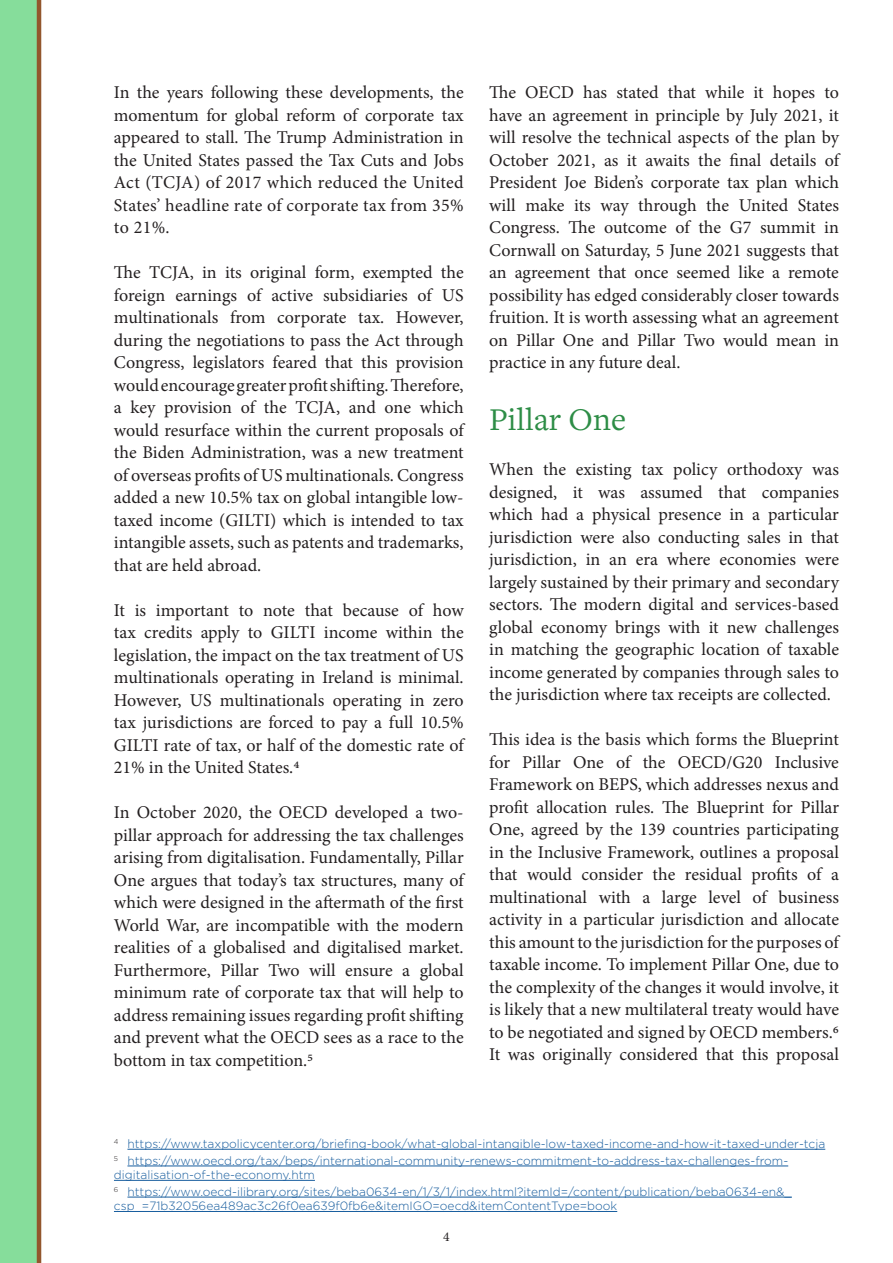
<style>
.page{position:relative;width:893px;height:1263px;background:#fff}
.page>*{position:absolute;margin:0;border:0;box-sizing:border-box;transform-origin:0 0}
.t1{font:33px "Freight Text Pro";color:#2d8d46}
.t2{font:18px/22.5px "Minion Pro";color:#231f20;text-align:justify}
.t3{font:13.5px "Minion Pro";color:#231f20}
.t4{font:300 12px/14.4px "Gotham";color:#175d9e}
</style>
<div class="page">
<hr style="left:127px;top:1149px;width:698px;height:1px;background:#175d9e">
<hr style="left:127px;top:1166px;width:661px;height:1px;background:#175d9e">
<hr style="left:114px;top:1180px;width:201px;height:1px;background:#175d9e">
<hr style="left:127px;top:1197px;width:665px;height:1px;background:#175d9e">
<hr style="left:114px;top:1211px;width:503px;height:1px;background:#175d9e">
<svg style="left:0;top:0;width:41px;height:1263px;background:#87cf8f"></svg>
<p class="t2" style="left:114px;top:81px;width:351px">In the years following these developments, the momentum for global reform of corporate tax appeared to stall. The Trump Administration in the United States passed the Tax Cuts and Jobs Act (TCJA) of 2017 which reduced the United States’ headline rate of corporate tax from 35% to 21%.</p>
<p class="t2" style="left:114px;top:261px;width:351px">The TCJA, in its original form, exempted the foreign earnings of active subsidiaries of US multinationals from corporate tax. However, during the negotiations to pass the Act through Congress, legislators feared that this provision would encourage greater profit shifting. Therefore, a key provision of the TCJA, and one which would resurface within the current proposals of the Biden Administration, was a new treatment of overseas profits of US multinationals. Congress added a new 10.5% tax on global intangible low&shy;taxed income (GILTI) which is intended to tax intangible assets, such as patents and trademarks, that are held abroad.</p>
<p class="t2" style="left:114px;top:599px;width:351px">It is important to note that because of how tax credits apply to GILTI income within the legislation, the impact on the tax treatment of US multinationals operating in Ireland is minimal.<br>However, US multinationals operating in zero tax jurisdictions are forced to pay a full 10.5% GILTI rate of tax, or half of the domestic rate of 21% in the United States.4</p>
<p class="t2" style="left:114px;top:801px;width:351px">In October 2020, the OECD developed a two&shy;pillar approach for addressing the tax challenges arising from digitalisation. Fundamentally, Pillar One argues that today’s tax structures, many of which were designed in the aftermath of the first World War, are incompatible with the modern realities of a globalised and digitalised market.<br>Furthermore, Pillar Two will ensure a global minimum rate of corporate tax that will help to address remaining issues regarding profit shifting and prevent what the OECD sees as a race to the bottom in tax competition.5</p>
<p class="t2" style="left:489px;top:81px;width:351px">The OECD has stated that while it hopes to have an agreement in principle by July 2021, it will resolve the technical aspects of the plan by October 2021, as it awaits the final details of President Joe Biden’s corporate tax plan which will make its way through the United States Congress. The outcome of the G7 summit in Cornwall on Saturday, 5 June 2021 suggests that an agreement that once seemed like a remote possibility has edged considerably closer towards fruition. It is worth assessing what an agreement on Pillar One and Pillar Two would mean in practice in any future deal.</p>
<p class="t1" style="left:489px;top:398px;width:138px">Pillar One</p>
<p class="t2" style="left:489px;top:458px;width:351px">When the existing tax policy orthodoxy was designed, it was assumed that companies which had a physical presence in a particular jurisdiction were also conducting sales in that jurisdiction, in an era where economies were largely sustained by their primary and secondary sectors. The modern digital and services-based global economy brings with it new challenges in matching the geographic location of taxable income generated by companies through sales to the jurisdiction where tax receipts are collected.</p>
<p class="t2" style="left:489px;top:728px;width:351px">This idea is the basis which forms the Blueprint for Pillar One of the OECD/G20 Inclusive Framework on BEPS, which addresses nexus and profit allocation rules. The Blueprint for Pillar One, agreed by the 139 countries participating in the Inclusive Framework, outlines a proposal that would consider the residual profits of a multinational with a large level of business activity in a particular jurisdiction and allocate this amount to the jurisdiction for the purposes of taxable income. To implement Pillar One, due to the complexity of the changes it would involve, it is likely that a new multilateral treaty would have to be negotiated and signed by OECD members.6</p>
<p class="t2" style="left:489px;top:1043px;width:351px">It was originally considered that this proposal</p>
<p class="t4" style="left:114px;top:1136px;width:713px"><sup>4</sup> https://www.taxpolicycenter.org/briefing-book/what-global-intangible-low-taxed-income-and-how-it-taxed-under-tcja</p>
<p class="t4" style="left:114px;top:1153px;width:676px"><sup>5</sup> https://www.oecd.org/tax/beps/international-community-renews-commitment-to-address-tax-challenges-from&shy;digitalisation-of-the-economy.htm</p>
<p class="t4" style="left:114px;top:1184px;width:679px"><sup>6</sup> https://www.oecd-ilibrary.org/sites/beba0634-en/1/3/1/index.html?itemId=/content/publication/beba0634-en&amp;_ csp_=71b32056ea489ac3c26f0ea639f0fb6e&amp;itemIGO=oecd&amp;itemContentType=book</p>
<p class="t3" style="left:443px;top:1227px;width:8px">4</p>
</div>
